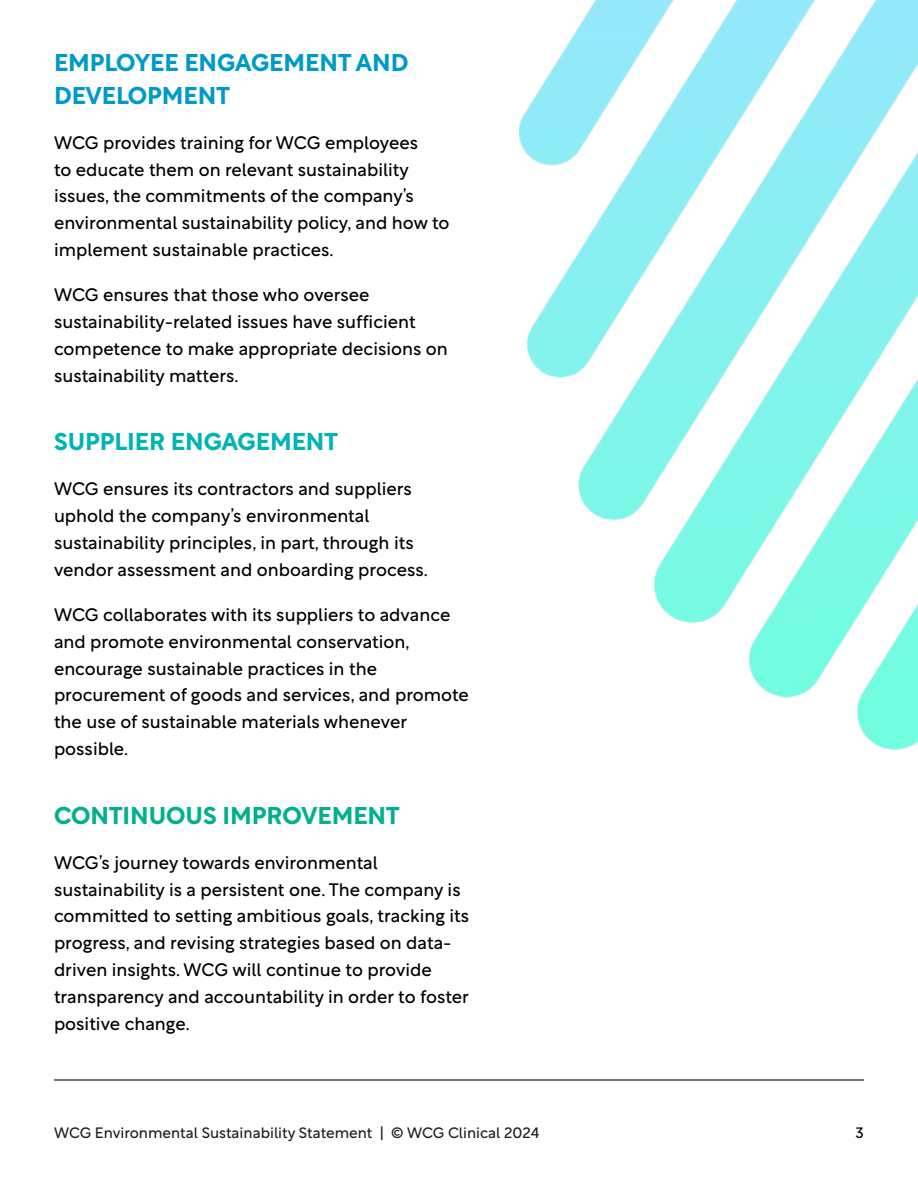
<style>
.page{position:relative;width:918px;height:1188px;background:#fff}
.page>*{position:absolute;margin:0;border:0;box-sizing:border-box;transform-origin:0 0}
.t1{font:700 23.85px/32.8px "Rotunda";color:#009aca}
.t2{font:700 23.85px "Rotunda";color:#01b08c}
.t3{font:700 23.85px "Rotunda";color:#00b4b4}
.t4{font:18px/26.8px "Rotunda";color:#000}
.t5{font:15px "Rotunda";color:#231f20}
.t6{font:15px "Rotunda";color:#000}
</style>
<div class="page">
<hr style="left:54px;top:1079px;width:810px;height:2px;background:#000">
<img style="left:519px;top:0;width:399px;height:750px">
<h1 class="t1" style="left:54px;top:44px;width:356px">EMPLOYEE ENGAGEMENT AND<br>DEVELOPMENT</h1>
<p class="t4" style="left:54px;top:127px;width:397px">WCG provides training for WCG employees<br>to educate them on relevant sustainability issues, the commitments of the company’s environmental sustainability policy, and how to implement sustainable practices.</p>
<p class="t4" style="left:54px;top:279px;width:395px">WCG ensures that those who oversee sustainability-related issues have sufficient competence to make appropriate decisions on sustainability matters.</p>
<h1 class="t3" style="left:54px;top:421px;width:285px">SUPPLIER ENGAGEMENT</h1>
<p class="t4" style="left:54px;top:473px;width:375px">WCG ensures its contractors and suppliers uphold the company’s environmental sustainability principles, in part, through its vendor assessment and onboarding process.</p>
<p class="t4" style="left:54px;top:599px;width:416px">WCG collaborates with its suppliers to advance and promote environmental conservation, encourage sustainable practices in the procurement of goods and services, and promote the use of sustainable materials whenever possible.</p>
<h1 class="t2" style="left:54px;top:795px;width:347px">CONTINUOUS IMPROVEMENT</h1>
<p class="t4" style="left:54px;top:847px;width:417px">WCG’s journey towards environmental sustainability is a persistent one. The company is committed to setting ambitious goals, tracking its progress, and revising strategies based on data&shy;driven insights. WCG will continue to provide transparency and accountability in order to foster positive change.</p>
<p class="t5" style="left:54px;top:1119px;width:487px">WCG Environmental Sustainability Statement | © WCG Clinical 2024</p>
<p class="t6" style="left:856px;top:1119px;width:10px">3</p>
</div>
